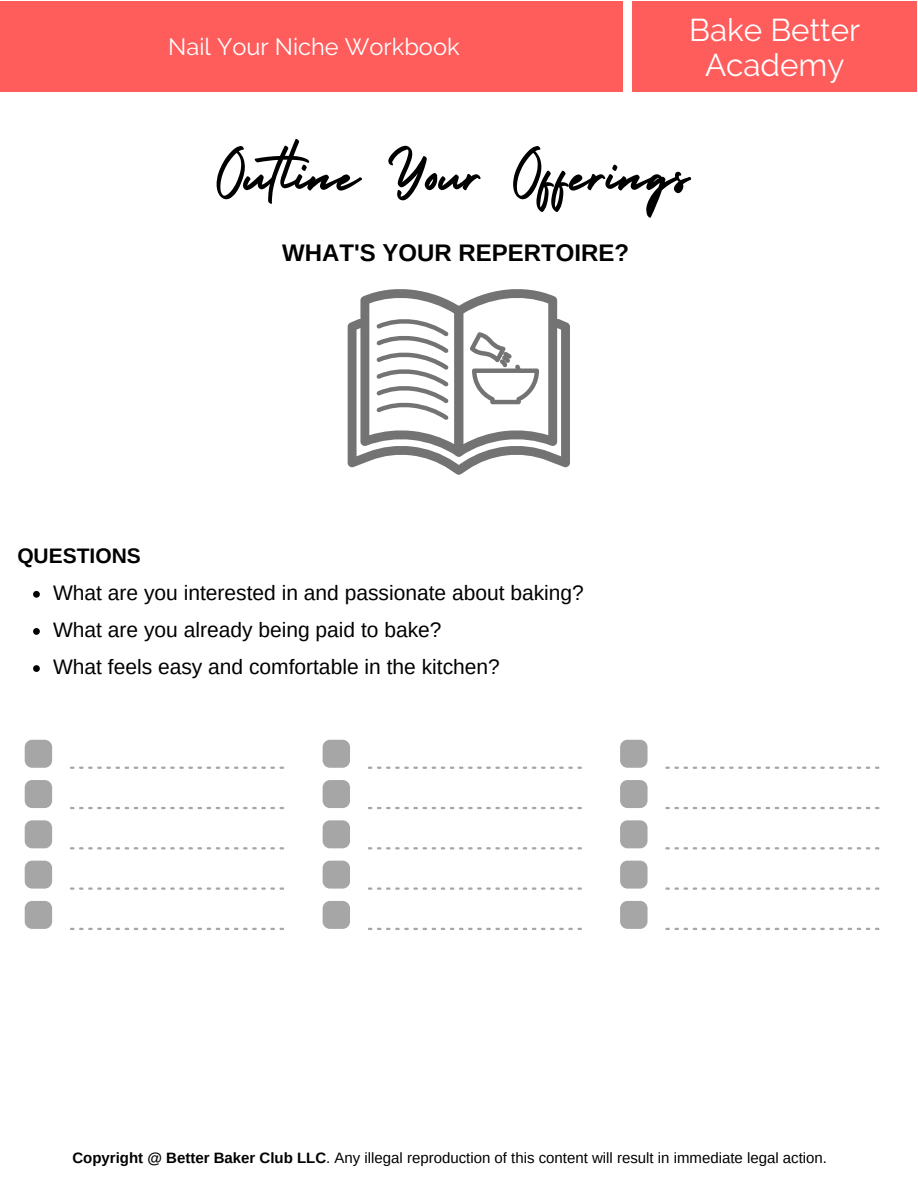
<style>
.page{position:relative;width:918px;height:1188px;background:#fff}
.page>*{position:absolute;margin:0;border:0;box-sizing:border-box;transform-origin:0 0}
.t1{font:70.8px "Holiday";color:#000}
.t2{font:31.35px/34.8px "Raleway";color:#fff;text-align:center}
.t3{font:700 24px "Arimo";color:#000}
.t4{font:23.7px "Raleway";color:#fff}
.t5{font:21px/37.2px "Arimo";color:#000}
.t6{font:700 21px "Arimo";color:#000}
.t7{font:15px "Arimo";color:#000}
.s1{font-weight:700}
</style>
<div class="page">
<div style="left:0;top:1px;width:622px;height:91px;background:#ff5c5c"></div>
<div style="left:632px;top:1px;width:285px;height:91px;background:#ff5c5c"></div>
<svg style="left:323px;top:740px;width:259px;height:190px"></svg>
<svg style="left:620px;top:740px;width:260px;height:190px"></svg>
<svg style="left:25px;top:740px;width:259px;height:190px"></svg>
<svg style="left:348px;top:289px;width:222px;height:186px"></svg>
<svg style="left:33px;top:591px;width:7px;height:7px"></svg>
<svg style="left:33px;top:628px;width:7px;height:7px"></svg>
<svg style="left:33px;top:665px;width:7px;height:7px"></svg>
<p class="t4" style="left:168px;top:33px;width:293px">Nail Your Niche Workbook</p>
<h2 class="t2" style="left:689px;top:12px;width:172px">Bake Better<br>Academy</h2>
<h1 class="t1" style="left:215px;top:119px;width:477px">Outline Your Offerings</h1>
<p class="t6" style="left:17px;top:544px;width:125px">QUESTIONS</p>
<p class="t3" style="left:282px;top:240px;width:348px">WHAT'S YOUR REPERTOIRE?</p>
<p class="t5" style="left:53px;top:574px;width:532px">What are you interested in and passionate about baking?<br>What are you already being paid to bake?<br>What feels easy and comfortable in the kitchen?</p>
<p class="t7" style="left:72px;top:1149px;width:756px"><span class="s1">Copyright @ Better Baker Club LLC</span>. Any illegal reproduction of this content will result in immediate legal action.</p>
</div>
